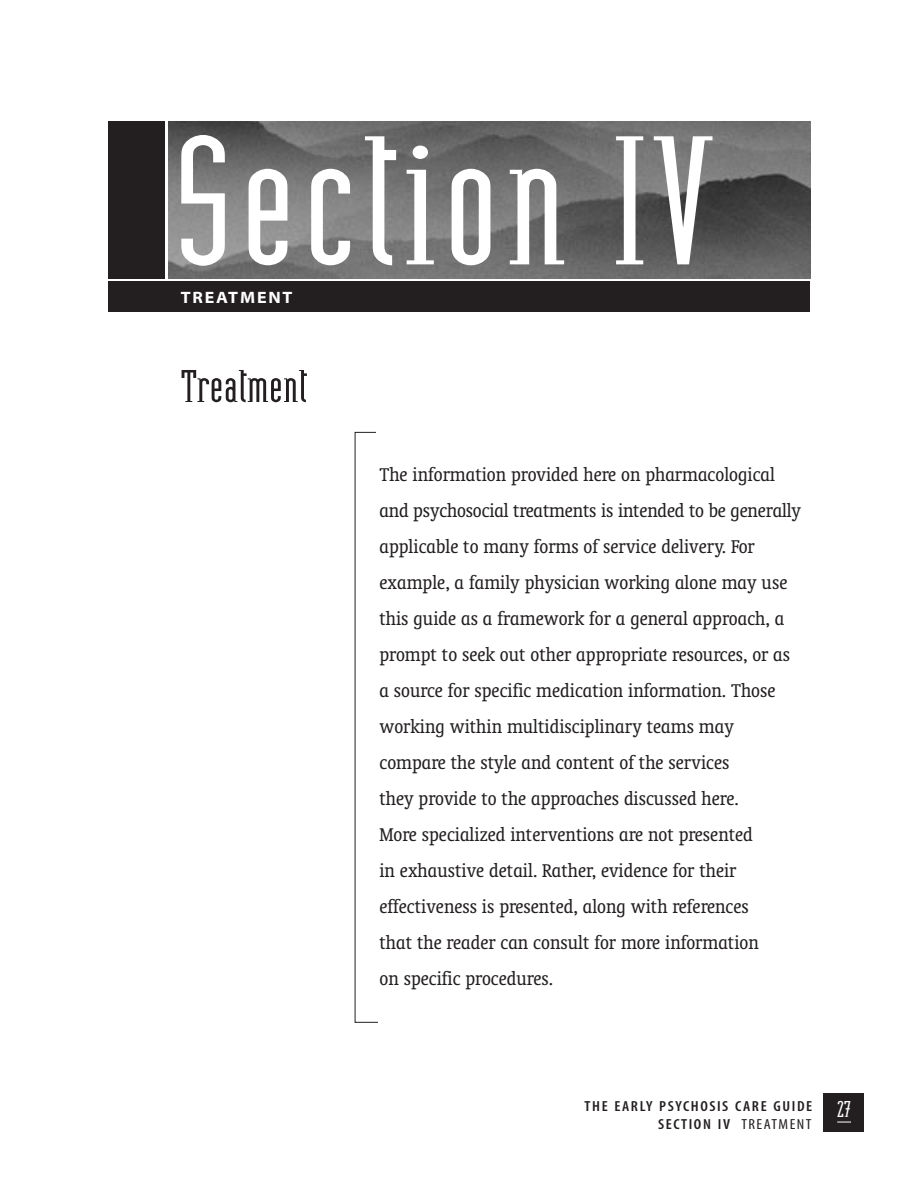
<style>
.page{position:relative;width:918px;height:1188px;background:#fff}
.page>*{position:absolute;margin:0;border:0;box-sizing:border-box;transform-origin:0 0}
.t1{font:192px "Heliotype Plain";letter-spacing:.03em;color:#fff;scale:1.15 1}
.t2{font:48px "Heliotype Plain";color:#231f20;scale:1.15 1}
.t3{font:24px "Heliotype Plain";color:#fff;scale:1.15 1}
.t4{font:condensed 21px/36px "Oranda BT";color:#231f20}
.t5{font:16.5px "Myriad MM 700 700";letter-spacing:.115em;color:#fff}
.t6{font:14.7px "Myriad MM 565 300";letter-spacing:.095em;color:#231f20;scale:1.1 1}
.s1{font-family:"Myriad MM 400 300"}
</style>
<div class="page">
<img style="left:169px;top:122px;width:641px;height:156px">
<div style="left:108px;top:281px;width:702px;height:31px;background:#231f20"></div>
<div style="left:108px;top:122px;width:57px;height:157px;background:#231f20"></div>
<div style="left:824px;top:1094px;width:40px;height:38px;background:#231f20"></div>
<svg style="left:837px;top:1122px;width:14px;height:1px"></svg>
<h1 class="t1" style="left:172px;top:138px;width:471px">Section IV</h1>
<p class="t5" style="left:181px;top:291px;width:113px">TREATMENT</p>
<h2 class="t2" style="left:181px;top:371px;width:111px">Treatment</h2>
<p class="t4" style="left:380px;top:458px;width:423px">The information provided here on pharmacological and psychosocial treatments is intended to be generally applicable to many forms of service delivery. For example, a family physician working alone may use this guide as a framework for a general approach, a prompt to seek out other appropriate resources, or as a source for specific medication information. Those working within multidisciplinary teams may compare the style and content of the services<br>they provide to the approaches discussed here.<br>More specialized interventions are not presented<br>in exhaustive detail. Rather, evidence for their effectiveness is presented, along with references<br>that the reader can consult for more information<br>on specific procedures.</p>
<p class="t6" style="left:585px;top:1101px;width:208px">THE EARLY PSYCHOSIS CARE GUIDE</p>
<p class="t6" style="left:658px;top:1119px;width:141px">SECTION IV <span class="s1">TREATMENT</span></p>
<p class="t3" style="left:837px;top:1101px;width:14px">27</p>
</div>
